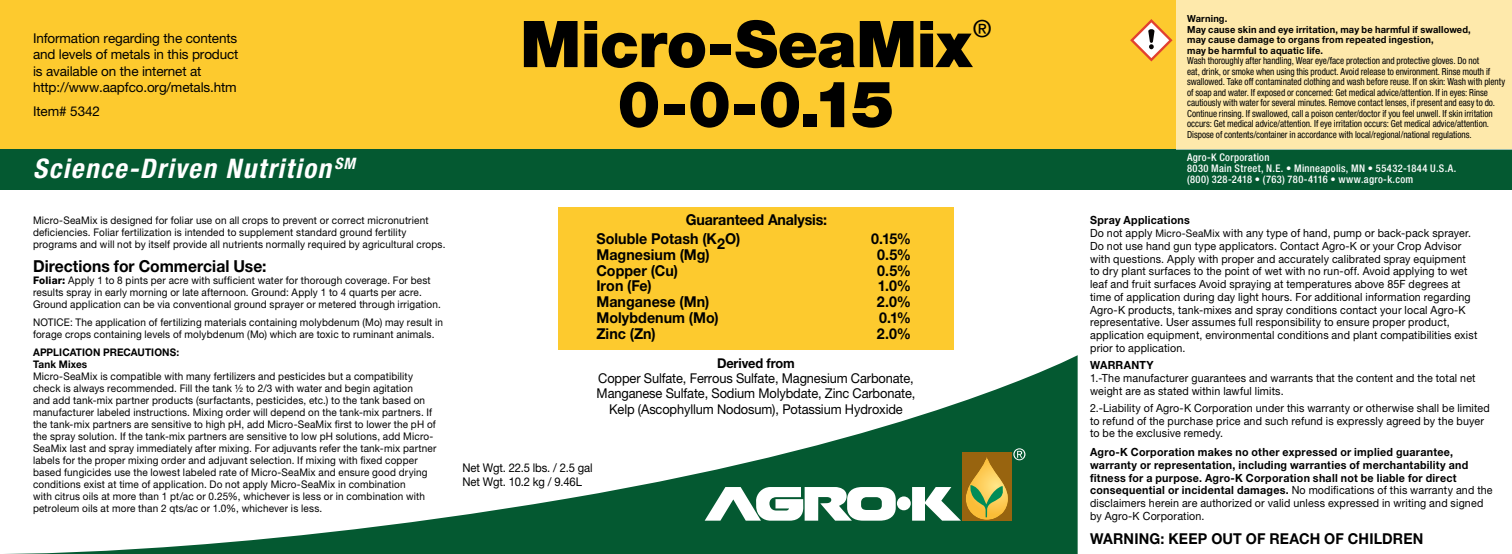
<style>
.page{position:relative;width:1512px;height:554px;background:#fff}
.page>*{position:absolute;margin:0;border:0;box-sizing:border-box;transform-origin:0 0}
.t1{font:900 64.5px "Helvetica Neue LT Pro";letter-spacing:-.01em;color:#000}
.t2{font:italic 700 condensed 27px "Helvetica Neue LT Pro";letter-spacing:.06em;color:#fff}
.t3{font:500 23.55px "Helvetica Neue LT Pro";color:#000}
.t4{font:700 16.5px "Helvetica Neue LT Pro";color:#000;scale:.95 1}
.t5{font:700 15px/18.8px "Helvetica Neue LT Pro";letter-spacing:.005em;color:#000;scale:.95 1}
.t6{font:13.5px/15px "Helvetica Neue LT Pro";letter-spacing:-.01em;color:#000;text-align:center;scale:.95 1}
.t7{font:13.5px/16.5px "Helvetica Neue LT Pro";letter-spacing:-.01em;color:#000}
.t8{font:700 13.5px "Helvetica Neue LT Pro";letter-spacing:-.01em;color:#000;scale:.95 1}
.t9{font:12px/13.5px "Helvetica Neue LT Pro";letter-spacing:-.015em;color:#000;scale:.94 1}
.t10{font:11.25px/12.8px "Helvetica Neue LT Pro";letter-spacing:.015em;color:#000;scale:.95 1}
.t11{font:700 11.25px/12.8px "Helvetica Neue LT Pro";letter-spacing:.025em;color:#000;scale:.95 1}
.t12{font:10.5px/12px "Helvetica Neue LT Pro";letter-spacing:.02em;color:#000;scale:.95 1}
.t13{font:500 condensed 10.5px/11.2px "Helvetica Neue LT Pro";letter-spacing:.03em;color:#fff}
.t14{font:700 10.5px/12px "Helvetica Neue LT Pro";letter-spacing:.01em;color:#000;scale:.95 1}
.t15{font:condensed 9.75px/10.5px "Helvetica Neue LT Pro";letter-spacing:-.005em;color:#000;scale:.95 1}
.t16{font:700 9.75px/10.5px "Helvetica Neue LT Pro";letter-spacing:.02em;color:#000;scale:.95 1}
.s1{font-weight:800}
.s2{font-weight:700}
.s3{font-size:10.5px}
.s4{font-weight:400}
</style>
<div class="page">
<div style="left:0;top:0;width:1512px;height:152px;background:#fdca2e"></div>
<div style="left:0;top:149px;width:1512px;height:40px;background:#045931"></div>
<svg style="left:5px;top:355px;width:1073px;height:199px"></svg>
<div style="left:897px;top:496px;width:14px;height:14px;background:#fff;border-radius:50%"></div>
<svg style="left:705px;top:487px;width:191px;height:33px"></svg>
<svg style="left:912px;top:448px;width:113px;height:72px;background:#6d854b"></svg>
<div style="left:558px;top:207px;width:396px;height:143px;background:#fdca2e"></div>
<div style="left:1177px;top:0;width:335px;height:149px;background:#fee9ab"></div>
<svg style="left:1130px;top:19px;width:43px;height:42px"></svg>
<p class="t7" style="left:33px;top:29px;width:207px">Information regarding the contents and levels of metals in this product is available on the internet at http://www.aapfco.org/metals.htm</p>
<p class="t7" style="left:33px;top:103px;width:69px">Item# 5342</p>
<h2 class="t2" style="left:33px;top:152px;width:324px">Science-Driven Nutrition <sup>SM</sup></h2>
<p class="t12" style="left:33px;top:214px;width:436px">Micro-SeaMix is designed for foliar use on all crops to prevent or correct micronutrient deficiencies. Foliar fertilization is intended to supplement standard ground fertility programs and will not by itself provide all nutrients normally required by agricultural crops.</p>
<h3 class="t4" style="left:33px;top:255px;width:247px">Directions for Commercial Use:</h3>
<p class="t12" style="left:33px;top:274px;width:431px"><span class="s1">Foliar:</span> Apply 1 to 8 pints per acre with sufficient water for thorough coverage. For best results spray in early morning or late afternoon. Ground: Apply 1 to 4 quarts per acre.<br>Ground application can be via conventional ground sprayer or metered through irrigation.</p>
<p class="t12" style="left:33px;top:316px;width:433px">NOTICE: The application of fertilizing materials containing molybdenum (Mo) may result in forage crops containing levels of molybdenum (Mo) which are toxic to ruminant animals.</p>
<p class="t14" style="left:33px;top:346px;width:155px">APPLICATION PRECAUTIONS:<br>Tank Mixes</p>
<p class="t12" style="left:33px;top:370px;width:426px">Micro-SeaMix is compatible with many fertilizers and pesticides but a compatibility check is always recommended. Fill the tank ½ to 2/3 with water and begin agitation<br>and add tank-mix partner products (surfactants, pesticides, etc.) to the tank based on manufacturer labeled instructions. Mixing order will depend on the tank-mix partners. If the tank-mix partners are sensitive to high pH, add Micro-SeaMix first to lower the pH of the spray solution. If the tank-mix partners are sensitive to low pH solutions, add Micro-SeaMix last and spray immediately after mixing. For adjuvants refer the tank-mix partner labels for the proper mixing order and adjuvant selection. If mixing with fixed copper based fungicides use the lowest labeled rate of Micro-SeaMix and ensure good drying conditions exist at time of application. Do not apply Micro-SeaMix in combination<br>with citrus oils at more than 1 pt/ac or 0.25%, whichever is less or in combination with petroleum oils at more than 2 qts/ac or 1.0%, whichever is less.</p>
<h1 class="t1" style="left:520px;top:6px;width:453px">Micro-SeaMix</h1>
<h3 class="t3" style="left:973px;top:15px;width:20px">®</h3>
<h1 class="t1" style="left:617px;top:66px;width:279px">0-0-0.15</h1>
<h3 class="t5" style="left:596px;top:210px;width:245px;text-indent:90px">Guaranteed Analysis:<br>Soluble Potash (K2O)</h3>
<h3 class="t5" style="left:871px;top:229px;width:43px">0.15%</h3>
<h3 class="t5" style="left:596px;top:245px;width:121px">Magnesium (Mg)</h3>
<h3 class="t5" style="left:877px;top:245px;width:37px">0.5%</h3>
<h3 class="t5" style="left:596px;top:260px;width:87px">Copper (Cu)</h3>
<h3 class="t5" style="left:877px;top:260px;width:37px">0.5%</h3>
<h3 class="t5" style="left:596px;top:276px;width:60px">Iron (Fe)</h3>
<h3 class="t5" style="left:878px;top:276px;width:36px">1.0%</h3>
<h3 class="t5" style="left:596px;top:292px;width:120px">Manganese (Mn)</h3>
<h3 class="t5" style="left:877px;top:292px;width:38px">2.0%</h3>
<h3 class="t5" style="left:596px;top:308px;width:130px">Molybdenum (Mo)</h3>
<h3 class="t5" style="left:879px;top:308px;width:35px">0.1%</h3>
<h3 class="t5" style="left:596px;top:323px;width:64px">Zinc (Zn)</h3>
<h3 class="t5" style="left:877px;top:323px;width:38px">2.0%</h3>
<p class="t8" style="left:717px;top:355px;width:83px">Derived from</p>
<p class="t6" style="left:597px;top:371px;width:337px">Copper Sulfate, Ferrous Sulfate, Magnesium Carbonate,<br>Manganese Sulfate, Sodium Molybdate, Zinc Carbonate,<br>Kelp (Ascophyllum Nodosum), Potassium Hydroxide</p>
<p class="t9" style="left:463px;top:461px;width:140px">Net Wgt. 22.5 lbs. / 2.5 gal<br>Net Wgt. 10.2 kg / 9.46L</p>
<p class="t16" style="left:1187px;top:13px;width:300px">Warning.<br>May cause skin and eye irritation, may be harmful if swallowed, may cause damage to organs from repeated ingestion,<br>may be harmful to aquatic life.</p>
<p class="t15" style="left:1187px;top:55px;width:336px">Wash thoroughly after handling, Wear eye/face protection and protective gloves. Do not<br>eat, drink, or smoke when using this product. Avoid release to environment. Rinse mouth if swallowed. Take off contaminated clothing and wash before reuse. If on skin: Wash with plenty of soap and water. If exposed or concerned: Get medical advice/attention. If in eyes: Rinse cautiously with water for several minutes. Remove contact lenses, if present and easy to do.<br>Continue rinsing. If swallowed, call a poison center/doctor if you feel unwell. If skin irritation occurs: Get medical advice/attention. If eye irritation occurs: Get medical advice/attention.<br>Dispose of contents/container in accordance with local/regional/national regulations.</p>
<p class="t13" style="left:1187px;top:151px;width:271px">Agro-K Corporation<br>8030 Main Street, N.E. • Minneapolis, MN • 55432-1844 U.S.A. (800) 328-2418 • (763) 780-4116 • www.agro-k.com</p>
<p class="t10" style="left:1090px;top:214px;width:409px"><span class="s2">Spray Applications<br></span>Do not apply <span class="s3">Micro-SeaMix</span> with any type of hand, pump or back-pack sprayer.<br>Do not use hand gun type applicators. Contact Agro-K or your Crop Advisor with questions. Apply with proper and accurately calibrated spray equipment to dry plant surfaces to the point of wet with no run-off. Avoid applying to wet leaf and fruit surfaces Avoid spraying at temperatures above 85F degrees at time of application during day light hours. For additional information regarding Agro-K products, tank-mixes and spray conditions contact your local Agro-K representative. User assumes full responsibility to ensure proper product, application equipment, environmental conditions and plant compatibilities exist prior to application.</p>
<p class="t11" style="left:1090px;top:358px;width:68px">WARRANTY</p>
<p class="t10" style="left:1090px;top:371px;width:407px">1.-The manufacturer guarantees and warrants that the content and the total net weight are as stated within lawful limits.</p>
<p class="t10" style="left:1090px;top:401px;width:422px">2.-Liability of Agro-K Corporation under this warranty or otherwise shall be limited to refund of the purchase price and such refund is expressly agreed by the buyer to be the exclusive remedy.</p>
<p class="t11" style="left:1090px;top:445px;width:425px">Agro-K Corporation makes no other expressed or implied guarantee, warranty or representation, including warranties of merchantability and fitness for a purpose. Agro-K Corporation shall not be liable for direct consequential or incidental damages. <span class="s4">No modifications of this warranty and the disclaimers herein are authorized or valid unless expressed in writing and signed by Agro-K Corporation.</span></p>
<h3 class="t5" style="left:1090px;top:528px;width:25px">Warnin</h3>
<h3 class="t5" style="left:1149px;top:528px;width:290px">g: KEEP OUT OF REACH OF CHILDREN</h3>
</div>
